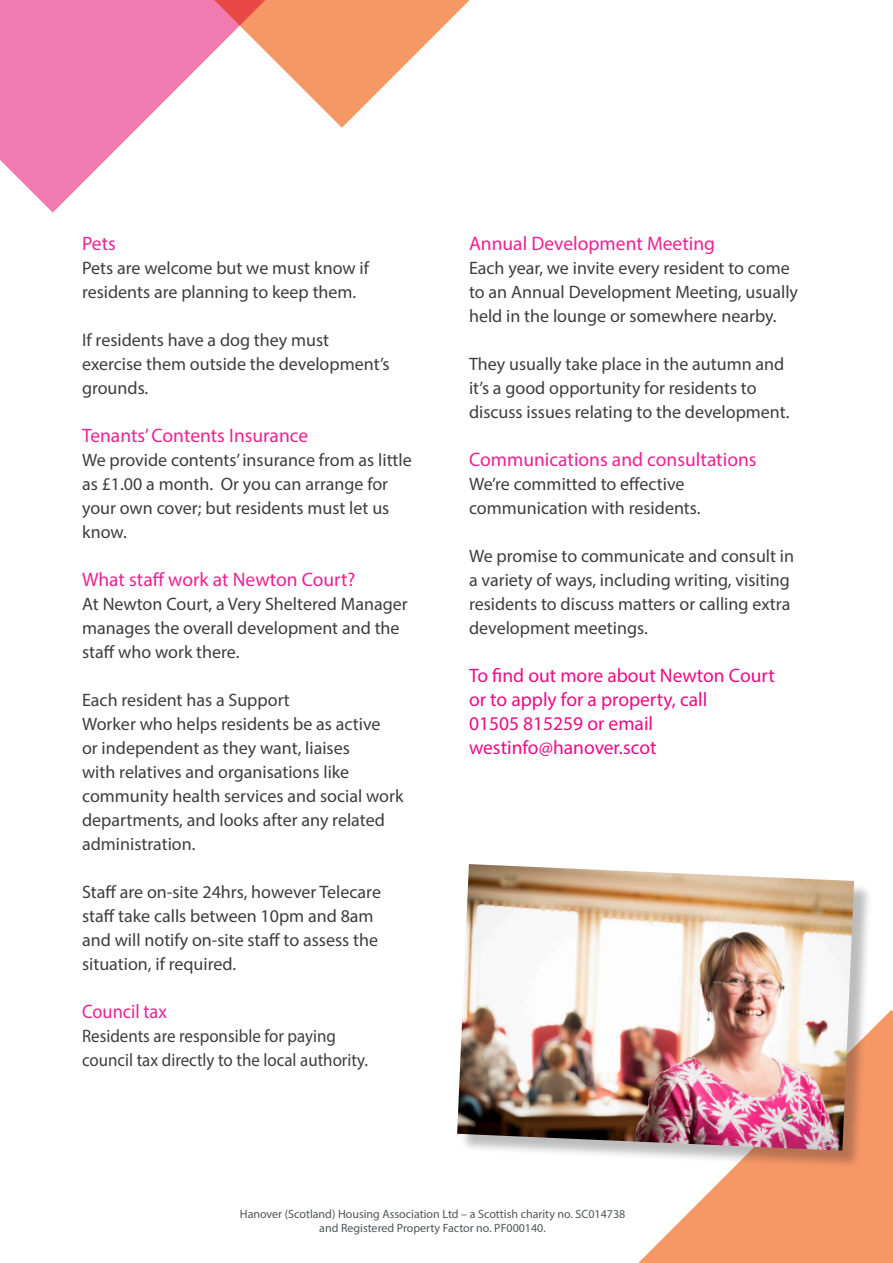
<style>
.page{position:relative;width:893px;height:1263px;background:#fff}
.page>*{position:absolute;margin:0;border:0;box-sizing:border-box;transform-origin:0 0}
.t1{font:19.5px "Myriad Pro";color:#ed2292}
.t2{font:19.5px/24px "Myriad Pro";color:#ed0c85}
.t3{font:19.5px "Myriad Pro";color:#ed2292;scale:.94 1}
.t4{font:18px/24px "Myriad Pro";color:#3e3e3f}
.t5{font:18px "Myriad Pro";color:#3e3e3f;scale:.94 1}
.t6{font:12px "Myriad Pro";color:#4e5559}
</style>
<div class="page">
<svg style="left:0;top:0;width:137px;height:213px;fill:#f17bb0"></svg>
<svg style="left:80px;top:0;width:390px;height:128px"></svg>
<svg style="left:638px;top:1010px;width:255px;height:253px;fill:#f69766"></svg>
<div style="left:460px;top:867px;width:412px;height:302px;background:#231f20;opacity:.3"></div>
<img style="left:457px;top:864px;width:397px;height:286px">
<p class="t1" style="left:82px;top:231px;width:35px">Pets</p>
<p class="t4" style="left:82px;top:255px;width:288px">Pets are welcome but we must know if residents are planning to keep them.</p>
<p class="t4" style="left:82px;top:327px;width:309px">If residents have a dog they must exercise them outside the development’s grounds.</p>
<p class="t1" style="left:82px;top:423px;width:228px">Tenants’ Contents Insurance</p>
<p class="t4" style="left:82px;top:447px;width:331px">We provide contents’ insurance from as little as £1.00 a month. Or you can arrange for your own cover; but residents must let us know.</p>
<p class="t1" style="left:82px;top:567px;width:275px">What staff work at Newton Court?</p>
<p class="t4" style="left:82px;top:591px;width:327px">At Newton Court, a Very Sheltered Manager manages the overall development and the staff who work there.</p>
<p class="t4" style="left:82px;top:687px;width:209px">Each resident has a Support</p>
<p class="t4" style="left:82px;top:711px;width:323px">Worker who helps residents be as active<br>or independent as they want, liaises<br>with relatives and organisations like community health services and social work departments, and looks after any related administration.</p>
<p class="t4" style="left:82px;top:879px;width:300px">Staff are on-site 24hrs, however Telecare staff take calls between 10pm and 8am and will notify on-site staff to assess the situation, if required.</p>
<p class="t3" style="left:82px;top:999px;width:92px">Council tax</p>
<p class="t5" style="left:82px;top:1025px;width:272px">Residents are responsible for paying</p>
<p class="t5" style="left:82px;top:1049px;width:306px">council tax directly to the local authority.</p>
<p class="t1" style="left:469px;top:231px;width:248px">Annual Development Meeting</p>
<p class="t4" style="left:469px;top:255px;width:331px">Each year, we invite every resident to come to an Annual Development Meeting, usually held in the lounge or somewhere nearby.</p>
<p class="t4" style="left:469px;top:351px;width:322px">They usually take place in the autumn and it’s a good opportunity for residents to discuss issues relating to the development.</p>
<p class="t1" style="left:469px;top:447px;width:289px">Communications and consultations</p>
<p class="t4" style="left:469px;top:471px;width:233px">We’re committed to effective communication with residents.</p>
<p class="t4" style="left:469px;top:543px;width:327px">We promise to communicate and consult in a variety of ways, including writing, visiting residents to discuss matters or calling extra development meetings.</p>
<p class="t2" style="left:469px;top:663px;width:307px">To find out more about Newton Court or to apply for a property, call</p>
<p class="t2" style="left:469px;top:711px;width:186px">01505 815259 or email</p>
<p class="t2" style="left:469px;top:735px;width:189px">westinfo@hanover.scot</p>
<p class="t6" style="left:240px;top:1206px;width:387px">Hanover (Scotland) Housing Association Ltd – a Scottish charity no. SC014738</p>
<p class="t6" style="left:319px;top:1221px;width:228px">and Registered Property Factor no. PF000140.</p>
</div>
